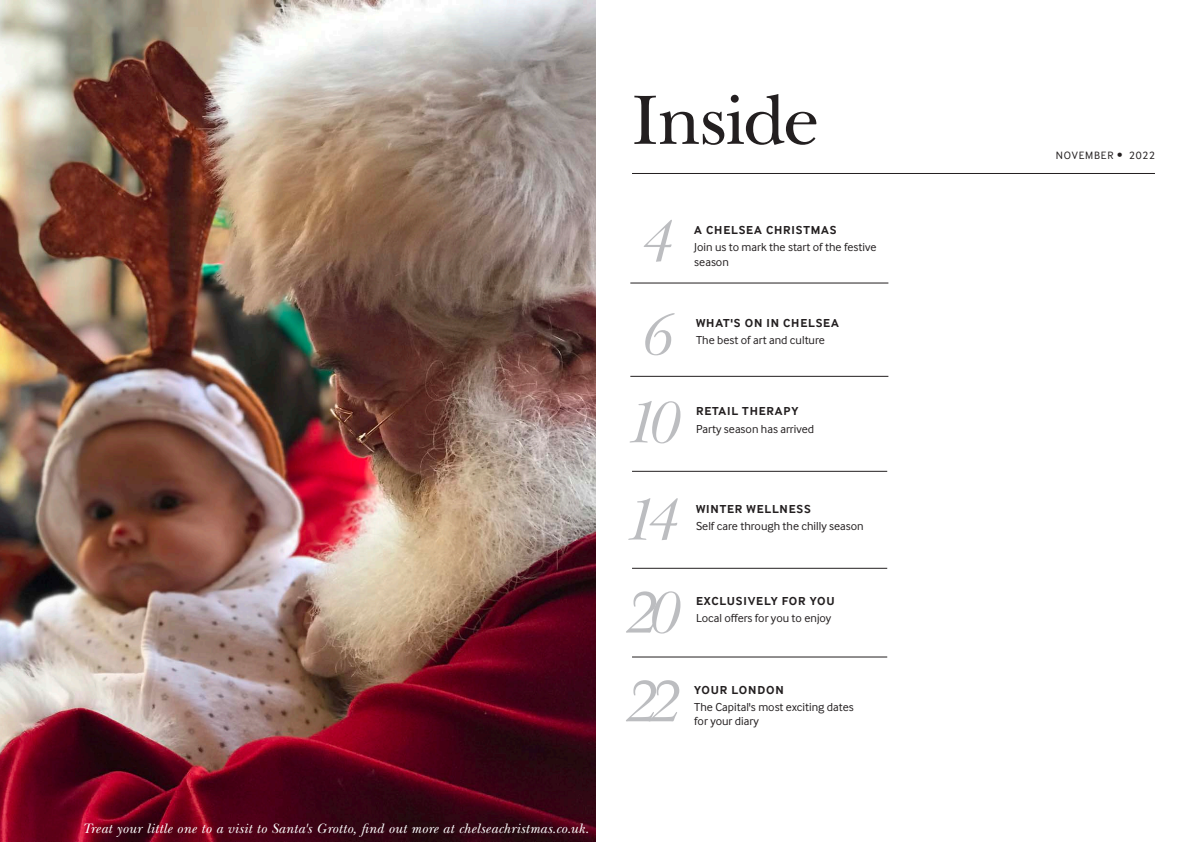
<style>
.page{position:relative;width:1191px;height:842px;background:#fff}
.page>*{position:absolute;margin:0;border:0;box-sizing:border-box;transform-origin:0 0}
.t1{font:72px "New Baskervilltc TOT Rom";letter-spacing:-.025em;color:#231f20}
.Contents_-_Numbers{font:italic 60px "Baskerville BT";letter-spacing:-.16em;color:#bcbdc0}
.t2{font:italic 14px "New Baskervil Itc TOT";letter-spacing:.01em;color:#fff}
.Contents_-_Numbers-2{font:12px/14.4px "Inter Face";color:#231f20}
.Contents_-_Numbers-3{font:700 12px "Inter Face";letter-spacing:.07em;color:#231f20}
.t3{font:11px "Inter Face";letter-spacing:.075em;color:#231f20}
</style>
<div class="page">
<hr style="left:632px;top:173px;width:523px;height:1px;background:#231f20">
<hr style="left:630px;top:376px;width:258px;height:1px;background:#231f20">
<hr style="left:632px;top:471px;width:255px;height:1px;background:#231f20">
<hr style="left:632px;top:568px;width:255px;height:1px;background:#231f20">
<hr style="left:632px;top:657px;width:255px;height:1px;background:#231f20">
<hr style="left:630px;top:283px;width:258px;height:1px;background:#231f20">
<img style="left:0;top:0;width:595px;height:842px">
<p class="t1" style="left:632px;top:78px;width:188px">Inside</p>
<p class="Contents_-_Numbers" style="left:643px;top:204px;width:34px">4</p>
<p class="Contents_-_Numbers" style="left:643px;top:298px;width:34px">6</p>
<p class="Contents_-_Numbers-3" style="left:694px;top:223px;width:144px">A CHELSEA CHRISTMAS</p>
<p class="Contents_-_Numbers-2" style="left:694px;top:240px;width:184px">Join us to mark the start of the festive season</p>
<p class="Contents_-_Numbers-3" style="left:696px;top:316px;width:144px">WHAT'S ON IN CHELSEA</p>
<p class="Contents_-_Numbers-2" style="left:696px;top:333px;width:130px">The best of art and culture</p>
<p class="Contents_-_Numbers" style="left:627px;top:386px;width:57px">10</p>
<p class="Contents_-_Numbers-3" style="left:696px;top:404px;width:104px">RETAIL THERAPY</p>
<p class="Contents_-_Numbers-2" style="left:696px;top:421px;width:119px">Party season has arrived</p>
<p class="Contents_-_Numbers" style="left:625px;top:483px;width:57px">14</p>
<p class="Contents_-_Numbers-3" style="left:696px;top:502px;width:116px">WINTER WELLNESS</p>
<p class="Contents_-_Numbers-2" style="left:696px;top:519px;width:169px">Self care through the chilly season</p>
<p class="Contents_-_Numbers" style="left:627px;top:576px;width:57px">20</p>
<p class="Contents_-_Numbers-3" style="left:696px;top:594px;width:140px">EXCLUSIVELY FOR YOU</p>
<p class="Contents_-_Numbers-2" style="left:696px;top:611px;width:137px">Local offers for you to enjoy</p>
<p class="Contents_-_Numbers" style="left:627px;top:664px;width:57px">22</p>
<p class="Contents_-_Numbers-3" style="left:694px;top:683px;width:91px">YOUR LONDON</p>
<p class="Contents_-_Numbers-2" style="left:694px;top:700px;width:161px">The Capital's most exciting dates for your diary</p>
<p class="t2" style="left:83px;top:820px;width:508px">Treat your little one to a visit to Santa's Grotto, find out more at chelseachristmas.co.uk.</p>
<p class="t3" style="left:1055px;top:149px;width:101px">NOVEMBER • 2022</p>
</div>
